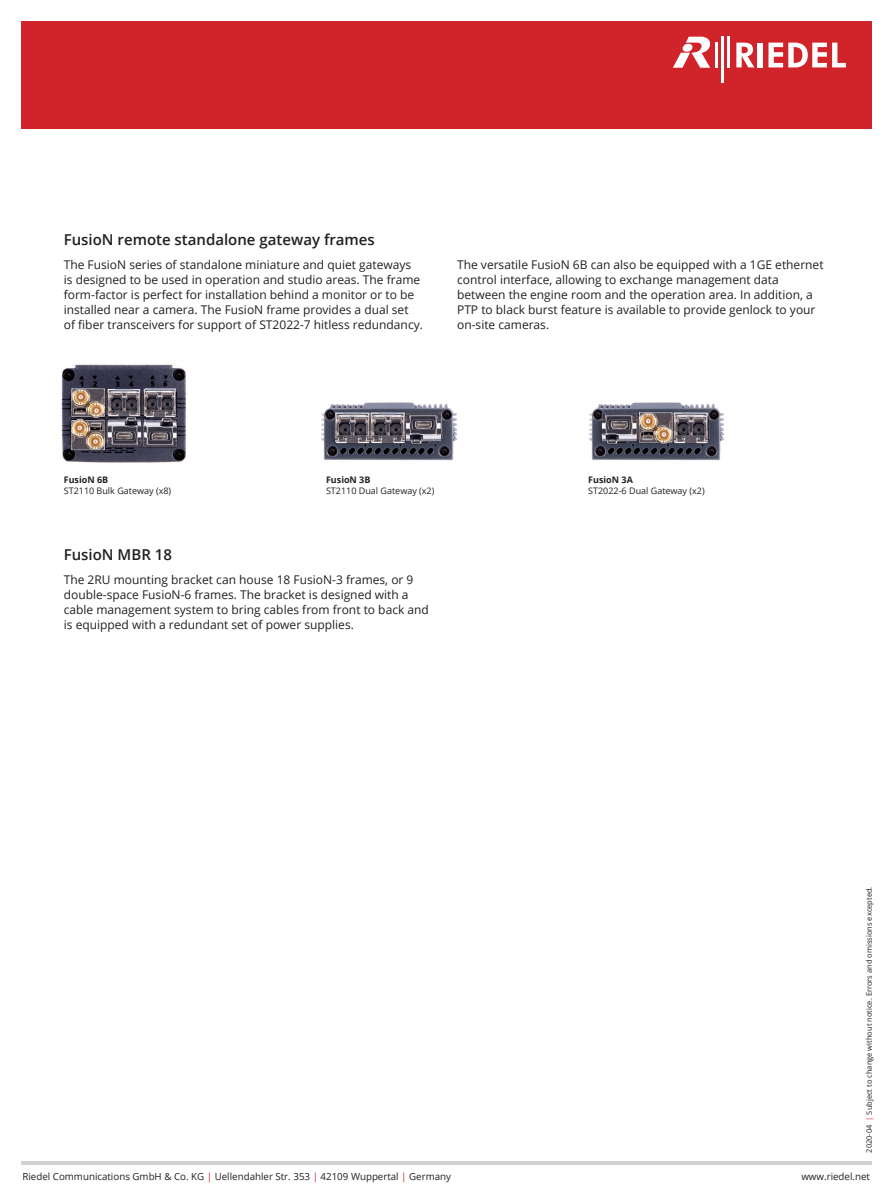
<style>
.page{position:relative;width:893px;height:1191px;background:#fff}
.page>*{position:absolute;margin:0;border:0;box-sizing:border-box;transform-origin:0 0}
.t1{font:600 15px "Open Sans";color:#231f20}
.t2{font:12px/15px "Open Sans";color:#231f20}
.t3{font:9.75px "Open Sans";color:#231f20}
.t4{font:9px "Open Sans";color:#231f20}
.t5{font:700 9px "Open Sans";color:#231f20}
.t6{font:7.5px "Open Sans";color:#231f20}
.s1{color:#d02129}
</style>
<div class="page">
<hr style="left:21px;top:1161px;width:851px;height:3px;background:#d1d2d4">
<div style="left:21px;top:21px;width:851px;height:108px;background:#d1232a"></div>
<svg style="left:673px;top:37px;width:37px;height:31px"></svg>
<svg style="left:736px;top:43px;width:18px;height:24px"></svg>
<div style="left:757px;top:43px;width:6px;height:24px;background:#fff"></div>
<svg style="left:768px;top:43px;width:78px;height:24px"></svg>
<hr style="left:716px;top:43px;width:2px;height:25px;background:#fff">
<hr style="left:721px;top:37px;width:3px;height:46px;background:#fff">
<hr style="left:727px;top:37px;width:2px;height:31px;background:#fff">
<img style="left:589px;top:402px;width:135px;height:58px">
<img style="left:321px;top:402px;width:136px;height:58px">
<img style="left:61px;top:364px;width:126px;height:99px">
<p class="t1" style="left:64px;top:229px;width:313px">FusioN remote standalone gateway frames</p>
<p class="t2" style="left:64px;top:256px;width:361px">The FusioN series of standalone miniature and quiet gateways is designed to be used in operation and studio areas. The frame form-factor is perfect for installation behind a monitor or to be installed near a camera. The FusioN frame provides a dual set<br>of fiber transceivers for support of ST2022-7 hitless redundancy.</p>
<p class="t2" style="left:457px;top:256px;width:368px">The versatile FusioN 6B can also be equipped with a 1GE ethernet control interface, allowing to exchange management data between the engine room and the operation area. In addition, a PTP to black burst feature is available to provide genlock to your on-site cameras.</p>
<p class="t5" style="left:64px;top:473px;width:46px">FusioN 6B</p>
<p class="t4" style="left:64px;top:484px;width:109px">ST2110 Bulk Gateway (x8)</p>
<p class="t5" style="left:326px;top:473px;width:46px">FusioN 3B</p>
<p class="t4" style="left:326px;top:484px;width:110px">ST2110 Dual Gateway (x2)</p>
<p class="t1" style="left:64px;top:544px;width:110px">FusioN MBR 18</p>
<p class="t2" style="left:64px;top:571px;width:367px">The 2RU mounting bracket can house 18 FusioN-3 frames, or 9 double-space FusioN-6 frames. The bracket is designed with a cable management system to bring cables from front to back and is equipped with a redundant set of power supplies.</p>
<p class="t5" style="left:588px;top:473px;width:46px">FusioN 3A</p>
<p class="t4" style="left:588px;top:484px;width:118px">ST2022-6 Dual Gateway (x2)</p>
<p class="t6" style="left:864px;top:1152px;width:267px;rotate:-90deg">2020-04 <span class="s1">|</span> Subject to change without notice. Errors and omissions excepted.</p>
<p class="t3" style="left:22px;top:1170px;width:430px">Riedel Communications GmbH &amp; Co. KG <span class="s1">|</span> Uellendahler Str. 353 <span class="s1">|</span> 42109 Wuppertal <span class="s1">|</span> Germany</p>
<p class="t3" style="left:801px;top:1170px;width:70px">www.riedel.net</p>
</div>
